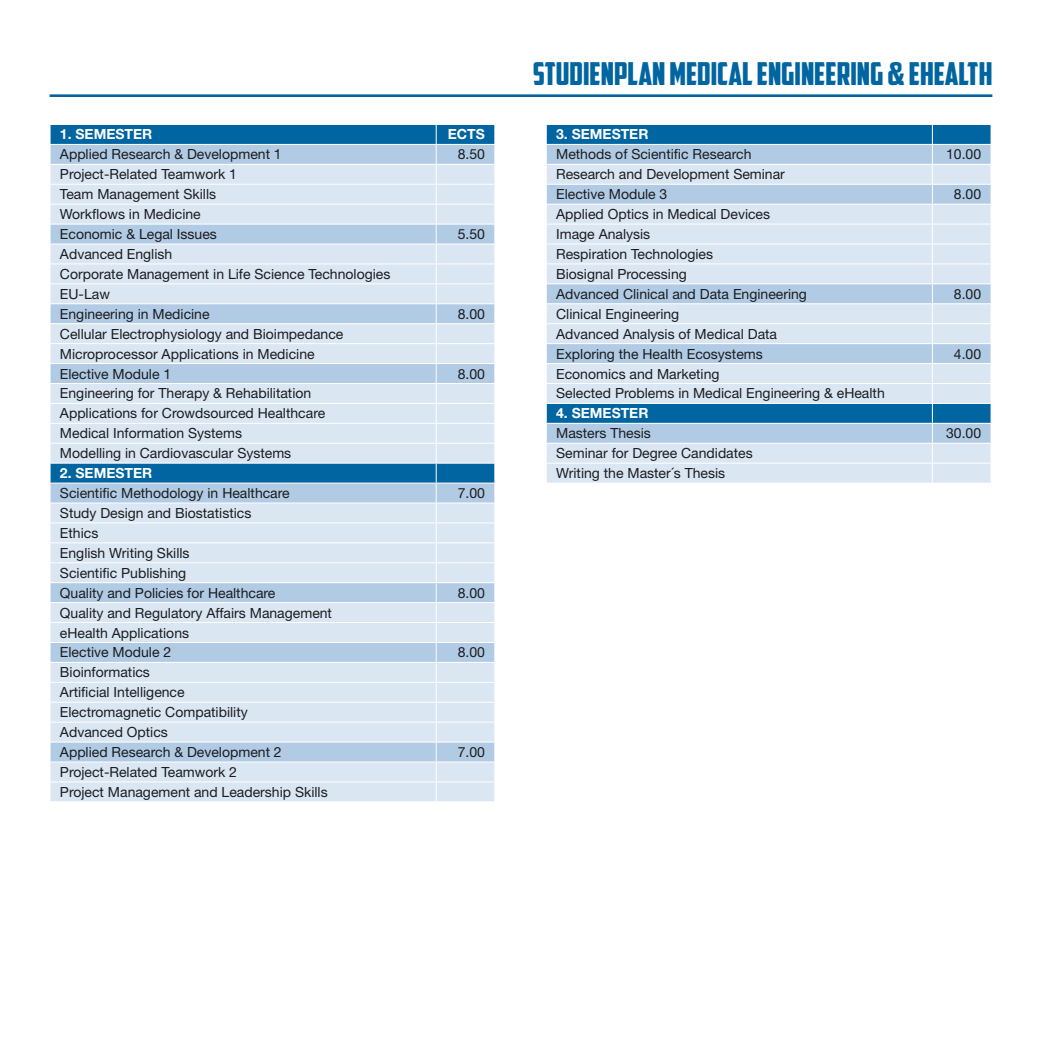
<style>
.page{position:relative;width:1042px;height:1042px;background:#fff}
.page>*{position:absolute;margin:0;border:0;box-sizing:border-box;transform-origin:0 0}
.t1{font:31.5px "American Captain";color:#0065a0}
.t2{font:14px "Helvetica Neue LT Std";color:#1b1c20}
.t3{font:700 14px "Helvetica Neue LT Std";color:#fff}
</style>
<div class="page">
<svg style="left:50px;top:124px;width:445px;height:677px;background:#c6daeb"></svg>
<hr style="left:50px;top:781px;width:386px;height:1px;background:#fff">
<hr style="left:436px;top:781px;width:59px;height:1px;background:#fff">
<div style="left:547px;top:125px;width:443px;height:19px;background:#0065a0"></div>
<div style="left:547px;top:145px;width:443px;height:19px;background:#b1cbe4"></div>
<svg style="left:547px;top:165px;width:443px;height:318px;background:#c2d7e9"></svg>
<hr style="left:546px;top:423px;width:386px;height:1px;background:#fff">
<hr style="left:932px;top:423px;width:59px;height:1px;background:#fff">
<hr style="left:546px;top:443px;width:386px;height:1px;background:#fff">
<hr style="left:932px;top:443px;width:59px;height:1px;background:#fff">
<hr style="left:546px;top:463px;width:386px;height:1px;background:#fff">
<hr style="left:932px;top:463px;width:59px;height:1px;background:#fff">
<hr style="left:546px;top:184px;width:386px;height:1px;background:#fff">
<hr style="left:932px;top:184px;width:59px;height:1px;background:#fff">
<hr style="left:546px;top:204px;width:386px;height:1px;background:#fff">
<hr style="left:932px;top:204px;width:59px;height:1px;background:#fff">
<hr style="left:546px;top:224px;width:386px;height:1px;background:#fff">
<hr style="left:932px;top:224px;width:59px;height:1px;background:#fff">
<hr style="left:546px;top:244px;width:386px;height:1px;background:#fff">
<hr style="left:932px;top:244px;width:59px;height:1px;background:#fff">
<hr style="left:546px;top:263px;width:386px;height:1px;background:#fff">
<hr style="left:932px;top:263px;width:59px;height:1px;background:#fff">
<hr style="left:546px;top:283px;width:386px;height:1px;background:#fff">
<hr style="left:932px;top:283px;width:59px;height:1px;background:#fff">
<hr style="left:546px;top:303px;width:386px;height:1px;background:#fff">
<hr style="left:932px;top:303px;width:59px;height:1px;background:#fff">
<hr style="left:546px;top:323px;width:386px;height:1px;background:#fff">
<hr style="left:932px;top:323px;width:59px;height:1px;background:#fff">
<hr style="left:546px;top:343px;width:386px;height:1px;background:#fff">
<hr style="left:932px;top:343px;width:59px;height:1px;background:#fff">
<svg style="left:546px;top:125px;width:1px;height:318px"></svg>
<hr style="left:546px;top:363px;width:386px;height:1px;background:#fff">
<hr style="left:932px;top:363px;width:59px;height:1px;background:#fff">
<svg style="left:932px;top:125px;width:1px;height:358px"></svg>
<svg style="left:990px;top:125px;width:1px;height:358px"></svg>
<hr style="left:546px;top:383px;width:386px;height:1px;background:#fff">
<hr style="left:932px;top:383px;width:59px;height:1px;background:#fff">
<hr style="left:546px;top:403px;width:386px;height:1px;background:#fff">
<hr style="left:932px;top:403px;width:59px;height:1px;background:#fff">
<hr style="left:50px;top:94px;width:942px;height:3px;background:#0065a0">
<p class="t3" style="left:60px;top:126px;width:94px">1. SEMESTER</p>
<p class="t3" style="left:448px;top:126px;width:39px">ECTS</p>
<p class="t2" style="left:60px;top:146px;width:223px">Applied Research &amp; Development 1</p>
<p class="t2" style="left:458px;top:146px;width:29px">8.50</p>
<p class="t2" style="left:60px;top:166px;width:179px">Project-Related Teamwork 1</p>
<p class="t2" style="left:60px;top:186px;width:158px">Team Management Skills</p>
<p class="t2" style="left:60px;top:206px;width:142px">Workflows in Medicine</p>
<p class="t2" style="left:60px;top:226px;width:158px">Economic &amp; Legal Issues</p>
<p class="t2" style="left:458px;top:226px;width:29px">5.50</p>
<p class="t2" style="left:60px;top:246px;width:114px">Advanced English</p>
<p class="t2" style="left:60px;top:266px;width:332px">Corporate Management in Life Science Technologies</p>
<p class="t2" style="left:60px;top:285px;width:52px">EU-Law</p>
<p class="t2" style="left:60px;top:305px;width:151px">Engineering in Medicine</p>
<p class="t2" style="left:458px;top:305px;width:29px">8.00</p>
<p class="t2" style="left:60px;top:325px;width:285px">Cellular Electrophysiology and Bioimpedance</p>
<p class="t2" style="left:60px;top:345px;width:256px">Microprocessor Applications in Medicine</p>
<p class="t2" style="left:60px;top:365px;width:113px">Elective Module 1</p>
<p class="t2" style="left:458px;top:365px;width:29px">8.00</p>
<p class="t2" style="left:60px;top:385px;width:253px">Engineering for Therapy &amp; Rehabilitation</p>
<p class="t2" style="left:60px;top:405px;width:267px">Applications for Crowdsourced Healthcare</p>
<p class="t2" style="left:60px;top:425px;width:184px">Medical Information Systems</p>
<p class="t2" style="left:60px;top:445px;width:233px">Modelling in Cardiovascular Systems</p>
<p class="t3" style="left:60px;top:464px;width:94px">2. SEMESTER</p>
<p class="t2" style="left:60px;top:485px;width:231px">Scientific Methodology in Healthcare</p>
<p class="t2" style="left:458px;top:485px;width:29px">7.00</p>
<p class="t2" style="left:60px;top:505px;width:193px">Study Design and Biostatistics</p>
<p class="t2" style="left:60px;top:524px;width:40px">Ethics</p>
<p class="t2" style="left:60px;top:544px;width:131px">English Writing Skills</p>
<p class="t2" style="left:60px;top:564px;width:128px">Scientific Publishing</p>
<p class="t2" style="left:60px;top:584px;width:217px">Quality and Policies for Healthcare</p>
<p class="t2" style="left:458px;top:584px;width:29px">8.00</p>
<p class="t2" style="left:60px;top:604px;width:274px">Quality and Regulatory Affairs Management</p>
<p class="t2" style="left:60px;top:624px;width:131px">eHealth Applications</p>
<p class="t2" style="left:60px;top:644px;width:113px">Elective Module 2</p>
<p class="t2" style="left:458px;top:644px;width:29px">8.00</p>
<p class="t2" style="left:60px;top:664px;width:91px">Bioinformatics</p>
<p class="t2" style="left:60px;top:684px;width:126px">Artificial Intelligence</p>
<p class="t2" style="left:60px;top:704px;width:189px">Electromagnetic Compatibility</p>
<p class="t2" style="left:60px;top:724px;width:109px">Advanced Optics</p>
<p class="t2" style="left:60px;top:744px;width:223px">Applied Research &amp; Development 2</p>
<p class="t2" style="left:458px;top:744px;width:29px">7.00</p>
<p class="t2" style="left:60px;top:763px;width:179px">Project-Related Teamwork 2</p>
<p class="t2" style="left:60px;top:783px;width:269px">Project Management and Leadership Skills</p>
<p class="t1" style="left:533px;top:55px;width:461px">STUDIenPLAN MEDICAL ENGINEERING &amp; EHEALTH</p>
<p class="t3" style="left:556px;top:126px;width:94px">3. SEMESTER</p>
<p class="t2" style="left:556px;top:146px;width:197px">Methods of Scientific Research</p>
<p class="t2" style="left:946px;top:146px;width:37px">10.00</p>
<p class="t2" style="left:556px;top:166px;width:230px">Research and Development Seminar</p>
<p class="t2" style="left:556px;top:186px;width:113px">Elective Module 3</p>
<p class="t2" style="left:954px;top:186px;width:29px">8.00</p>
<p class="t2" style="left:556px;top:206px;width:215px">Applied Optics in Medical Devices</p>
<p class="t2" style="left:556px;top:226px;width:96px">Image Analysis</p>
<p class="t2" style="left:556px;top:246px;width:158px">Respiration Technologies</p>
<p class="t2" style="left:556px;top:266px;width:132px">Biosignal Processing</p>
<p class="t2" style="left:556px;top:285px;width:252px">Advanced Clinical and Data Engineering</p>
<p class="t2" style="left:954px;top:285px;width:29px">8.00</p>
<p class="t2" style="left:556px;top:305px;width:125px">Clinical Engineering</p>
<p class="t2" style="left:556px;top:325px;width:222px">Advanced Analysis of Medical Data</p>
<p class="t2" style="left:556px;top:345px;width:208px">Exploring the Health Ecosystems</p>
<p class="t2" style="left:954px;top:345px;width:29px">4.00</p>
<p class="t2" style="left:556px;top:365px;width:165px">Economics and Marketing</p>
<p class="t2" style="left:556px;top:385px;width:330px">Selected Problems in Medical Engineering &amp; eHealth</p>
<p class="t3" style="left:556px;top:405px;width:94px">4. SEMESTER</p>
<p class="t2" style="left:556px;top:425px;width:96px">Masters Thesis</p>
<p class="t2" style="left:946px;top:425px;width:37px">30.00</p>
<p class="t2" style="left:556px;top:445px;width:198px">Seminar for Degree Candidates</p>
<p class="t2" style="left:556px;top:465px;width:171px">Writing the Master´s Thesis</p>
</div>
